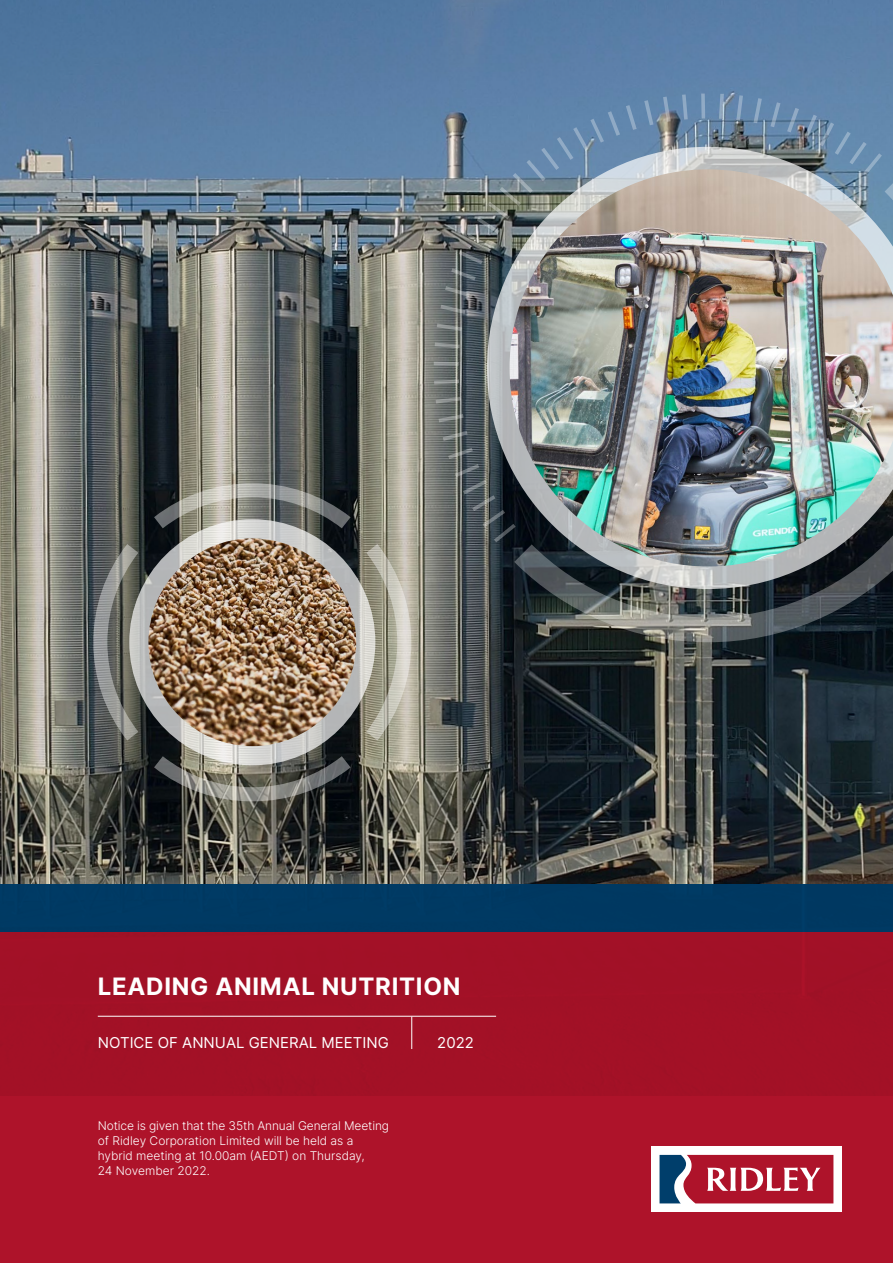
<style>
.page{position:relative;width:893px;height:1263px;background:#fff}
.page>*{position:absolute;margin:0;border:0;box-sizing:border-box;transform-origin:0 0}
.t1{font:700 24px "Inter";letter-spacing:.03em;color:#fff}
.t2{font:15px "Inter";color:#fff}
.t3{font:300 12px/15px "Inter";color:#fff}
</style>
<div class="page">
<img style="left:0;top:0;width:893px;height:884px">
<div style="left:0;top:932px;width:893px;height:331px;background:#a41127"></div>
<div style="left:651px;top:1146px;width:191px;height:66px;background:#fff"></div>
<svg style="left:659px;top:1155px;width:174px;height:48px"></svg>
<div style="left:0;top:884px;width:893px;height:48px;background:#003962"></div>
<svg style="left:626px;top:105px;width:11px;height:25px"></svg>
<svg style="left:644px;top:100px;width:9px;height:25px"></svg>
<svg style="left:701px;top:94px;width:4px;height:25px"></svg>
<svg style="left:663px;top:97px;width:8px;height:25px"></svg>
<svg style="left:682px;top:94px;width:6px;height:26px"></svg>
<svg style="left:753px;top:98px;width:9px;height:25px"></svg>
<svg style="left:787px;top:108px;width:95px;height:39px"></svg>
<svg style="left:736px;top:95px;width:7px;height:25px"></svg>
<svg style="left:770px;top:102px;width:10px;height:25px"></svg>
<svg style="left:719px;top:94px;width:5px;height:25px"></svg>
<svg style="left:443px;top:431px;width:25px;height:10px"></svg>
<svg style="left:436px;top:397px;width:25px;height:6px"></svg>
<svg style="left:438px;top:414px;width:26px;height:8px"></svg>
<svg style="left:514px;top:589px;width:379px;height:53px"></svg>
<svg style="left:448px;top:448px;width:39px;height:94px"></svg>
<svg style="left:434px;top:379px;width:25px;height:5px"></svg>
<svg style="left:434px;top:362px;width:25px;height:4px"></svg>
<svg style="left:451px;top:111px;width:169px;height:169px"></svg>
<svg style="left:445px;top:286px;width:25px;height:11px"></svg>
<svg style="left:437px;top:323px;width:25px;height:8px"></svg>
<svg style="left:435px;top:343px;width:25px;height:5px"></svg>
<svg style="left:440px;top:305px;width:25px;height:9px"></svg>
<svg style="left:487px;top:147px;width:406px;height:442px"></svg>
<img style="left:510px;top:169px;width:383px;height:397px">
<svg style="left:154px;top:483px;width:197px;height:45px"></svg>
<svg style="left:93px;top:544px;width:45px;height:196px"></svg>
<svg style="left:366px;top:544px;width:45px;height:196px"></svg>
<svg style="left:154px;top:756px;width:197px;height:45px"></svg>
<svg style="left:129px;top:519px;width:246px;height:246px"></svg>
<img style="left:148px;top:538px;width:208px;height:208px;border-radius:104px">
<hr style="left:98px;top:1016px;width:398px;height:1px;background:#fff">
<hr style="left:411px;top:1016px;width:1px;height:33px;background:#fff">
<h1 class="t1" style="left:98px;top:969px;width:364px">LEADING ANIMAL NUTRITION</h1>
<p class="t2" style="left:98px;top:1031px;width:293px">NOTICE OF ANNUAL GENERAL MEETING</p>
<p class="t2" style="left:437px;top:1031px;width:38px">2022</p>
<p class="t3" style="left:98px;top:1117px;width:293px">Notice is given that the 35th Annual General Meeting of Ridley Corporation Limited will be held as a hybrid meeting at 10.00am (AEDT) on Thursday,<br>24 November 2022.</p>
</div>
